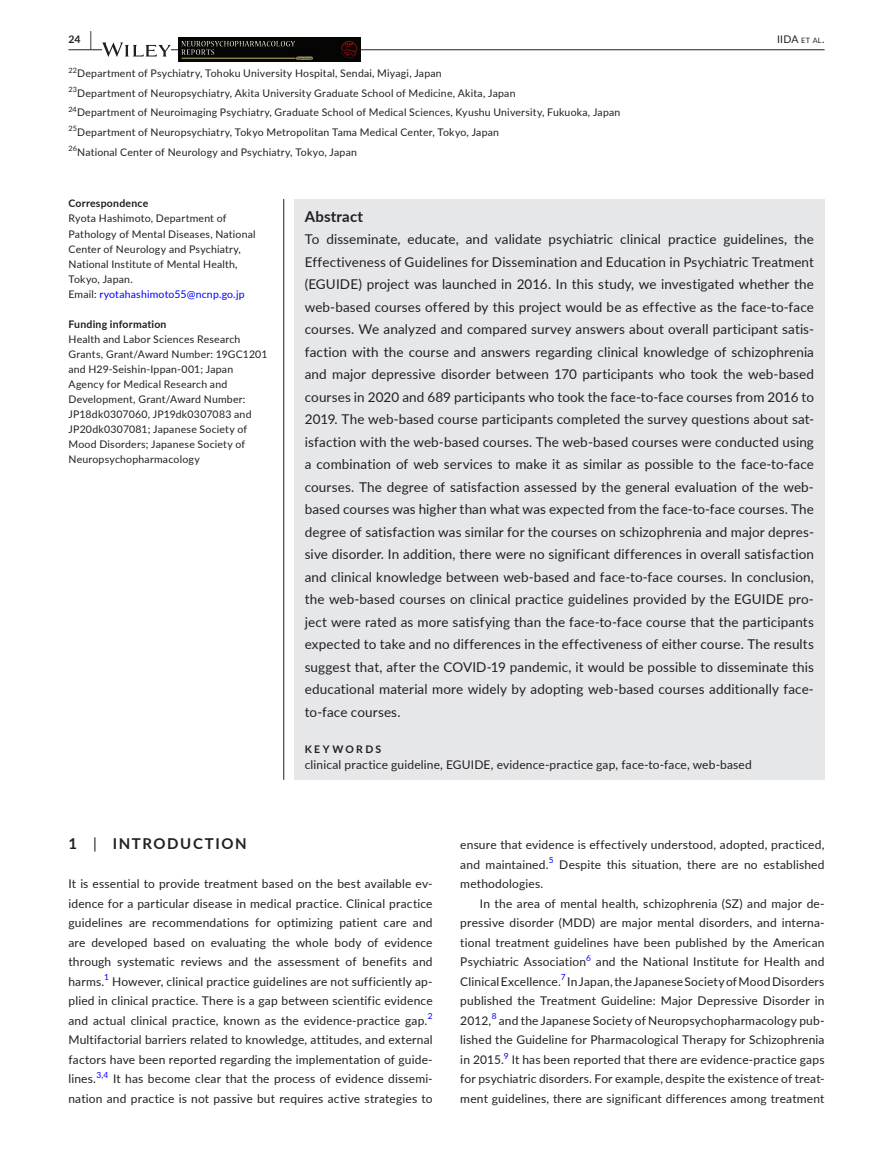
<style>
.page{position:relative;width:893px;height:1174px;background:#fff}
.page>*{position:absolute;margin:0;border:0;box-sizing:border-box;transform-origin:0 0}
.t1{font:700 15px "Lato";letter-spacing:.1em;color:#231f20}
.t2{font:700 15px "Lato";letter-spacing:.015em;color:#231f20}
.t3{font:13.5px/22.5px "Lato";letter-spacing:.01em;color:#231f20;text-align:justify}
.t4{font:12px/19.5px "Lato";letter-spacing:.015em;color:#231f20;text-align:justify}
.t5{font:10.5px/15px "Lato";letter-spacing:.02em;color:#231f20}
.t6{font:700 10.5px "Lato";letter-spacing:.02em;color:#231f20}
.t7{font:700 10.5px "Lato";letter-spacing:.22em;color:#231f20}
.t8{font:8.4px "Lato";color:#00f}
.s1{font-size:19.5px}
.s2{font-size:7.35px}
.s3{color:#00f}
.s4{font-weight:400}
</style>
<div class="page">
<hr style="left:68px;top:49px;width:756px;height:1px;background:#231f20">
<svg style="left:102px;top:42px;width:69px;height:15px"></svg>
<img style="left:178px;top:38px;width:183px;height:23px">
<div style="left:294px;top:199px;width:530px;height:581px;background:#e6e7e9"></div>
<hr style="left:283px;top:199px;width:1px;height:581px;background:#231f20">
<p class="t6" style="left:68px;top:31px;width:25px">24 <span class="s1">|</span></p>
<p class="t5" style="left:777px;top:31px;width:49px">IIDA <span class="s2">et al</span>.</p>
<p class="t5" style="left:68px;top:63px;width:553px;line-height:19.5px"><sup>22</sup>Department of Psychiatry, Tohoku University Hospital, Sendai, Miyagi, Japan<br><sup>23</sup>Department of Neuropsychiatry, Akita University Graduate School of Medicine, Akita, Japan<br><sup>24</sup>Department of Neuroimaging Psychiatry, Graduate School of Medical Sciences, Kyushu University, Fukuoka, Japan <sup>25</sup>Department of Neuropsychiatry, Tokyo Metropolitan Tama Medical Center, Tokyo, Japan<br><sup>26</sup>National Center of Neurology and Psychiatry, Tokyo, Japan</p>
<p class="t6" style="left:68px;top:196px;width:81px">Correspondence</p>
<p class="t5" style="left:68px;top:211px;width:189px">Ryota Hashimoto, Department of Pathology of Mental Diseases, National Center of Neurology and Psychiatry, National Institute of Mental Health, Tokyo, Japan.<br>Email: <span class="s3">ryotahashimoto55@ncnp.go.jp</span></p>
<p class="t6" style="left:68px;top:316px;width:100px">Funding information</p>
<p class="t5" style="left:68px;top:331px;width:201px">Health and Labor Sciences Research Grants, Grant/Award Number: 19GC1201 and H29-Seishin-Ippan-001; Japan Agency for Medical Research and Development, Grant/Award Number:<br>JP18dk0307060, JP19dk0307083 and JP20dk0307081; Japanese Society of Mood Disorders; Japanese Society of Neuropsychopharmacology</p>
<p class="t2" style="left:305px;top:205px;width:60px">Abstract</p>
<p class="t3" style="left:305px;top:227px;width:511px">To disseminate, educate, and validate psychiatric clinical practice guidelines, the Effectiveness of Guidelines for Dissemination and Education in Psychiatric Treatment (EGUIDE) project was launched in 2016. In this study, we investigated whether the web-based courses offered by this project would be as effective as the face-to-face courses. We analyzed and compared survey answers about overall participant satis&shy;faction with the course and answers regarding clinical knowledge of schizophrenia and major depressive disorder between 170 participants who took the web-based courses in 2020 and 689 participants who took the face-to-face courses from 2016 to 2019. The web-based course participants completed the survey questions about sat&shy;isfaction with the web-based courses. The web-based courses were conducted using a combination of web services to make it as similar as possible to the face-to-face courses. The degree of satisfaction assessed by the general evaluation of the web&shy;based courses was higher than what was expected from the face-to-face courses. The degree of satisfaction was similar for the courses on schizophrenia and major depres&shy;sive disorder. In addition, there were no significant differences in overall satisfaction and clinical knowledge between web-based and face-to-face courses. In conclusion, the web-based courses on clinical practice guidelines provided by the EGUIDE pro&shy;ject were rated as more satisfying than the face-to-face course that the participants expected to take and no differences in the effectiveness of either course. The results suggest that, after the COVID-19 pandemic, it would be possible to disseminate this educational material more widely by adopting web-based courses additionally face&shy;to-face courses.</p>
<p class="t7" style="left:305px;top:741px;width:78px">KEYWORDS</p>
<p class="t4" style="left:305px;top:754px;width:449px">clinical practice guideline, EGUIDE, evidence-practice gap, face-to-face, web-based</p>
<p class="t1" style="left:68px;top:833px;width:180px">1 <span class="s4">|</span> INTRODUCTION</p>
<p class="t4" style="left:68px;top:873px;width:366px">It is essential to provide treatment based on the best available ev&shy;idence for a particular disease in medical practice. Clinical practice guidelines are recommendations for optimizing patient care and are developed based on evaluating the whole body of evidence through systematic reviews and the assessment of benefits and harms.<sup>1</sup> However, clinical practice guidelines are not sufficiently ap&shy;plied in clinical practice. There is a gap between scientific evidence and actual clinical practice, known as the evidence-practice gap.<sup>2<br></sup>Multifactorial barriers related to knowledge, attitudes, and external factors have been reported regarding the implementation of guide&shy;lines.<sup>3,4</sup> It has become clear that the process of evidence dissemi&shy;nation and practice is not passive but requires active strategies to</p>
<p class="t4" style="left:460px;top:834px;width:366px">ensure that evidence is effectively understood, adopted, practiced, and maintained.<sup>5</sup></p>
<p class="t4" style="left:559px;top:854px;width:267px">Despite this situation, there are no established</p>
<p class="t4" style="left:460px;top:873px;width:85px">methodologies.</p>
<p class="t4" style="left:480px;top:893px;width:346px">In the area of mental health, schizophrenia (SZ) and major de-</p>
<p class="t4" style="left:460px;top:912px;width:366px">pressive disorder (MDD) are major mental disorders, and interna-</p>
<p class="t4" style="left:460px;top:932px;width:366px">tional treatment guidelines have been published by the American</p>
<p class="t4" style="left:460px;top:951px;width:127px">Psychiatric Association</p>
<p class="t8" style="left:586px;top:952px;width:6px">6</p>
<p class="t4" style="left:460px;top:951px;width:366px;text-indent:136px">and the National Institute for Health and Clinical Excellence.<sup>7</sup> In Japan, the Japanese Society of Mood Disorders published the Treatment Guideline: Major Depressive Disorder in 2012,<sup>8</sup> and the Japanese Society of Neuropsychopharmacology pub&shy;lished the Guideline for Pharmacological Therapy for Schizophrenia in 2015.<sup>9</sup> It has been reported that there are evidence-practice gaps for psychiatric disorders. For example, despite the existence of treat&shy;ment guidelines, there are significant differences among treatment</p>
</div>
